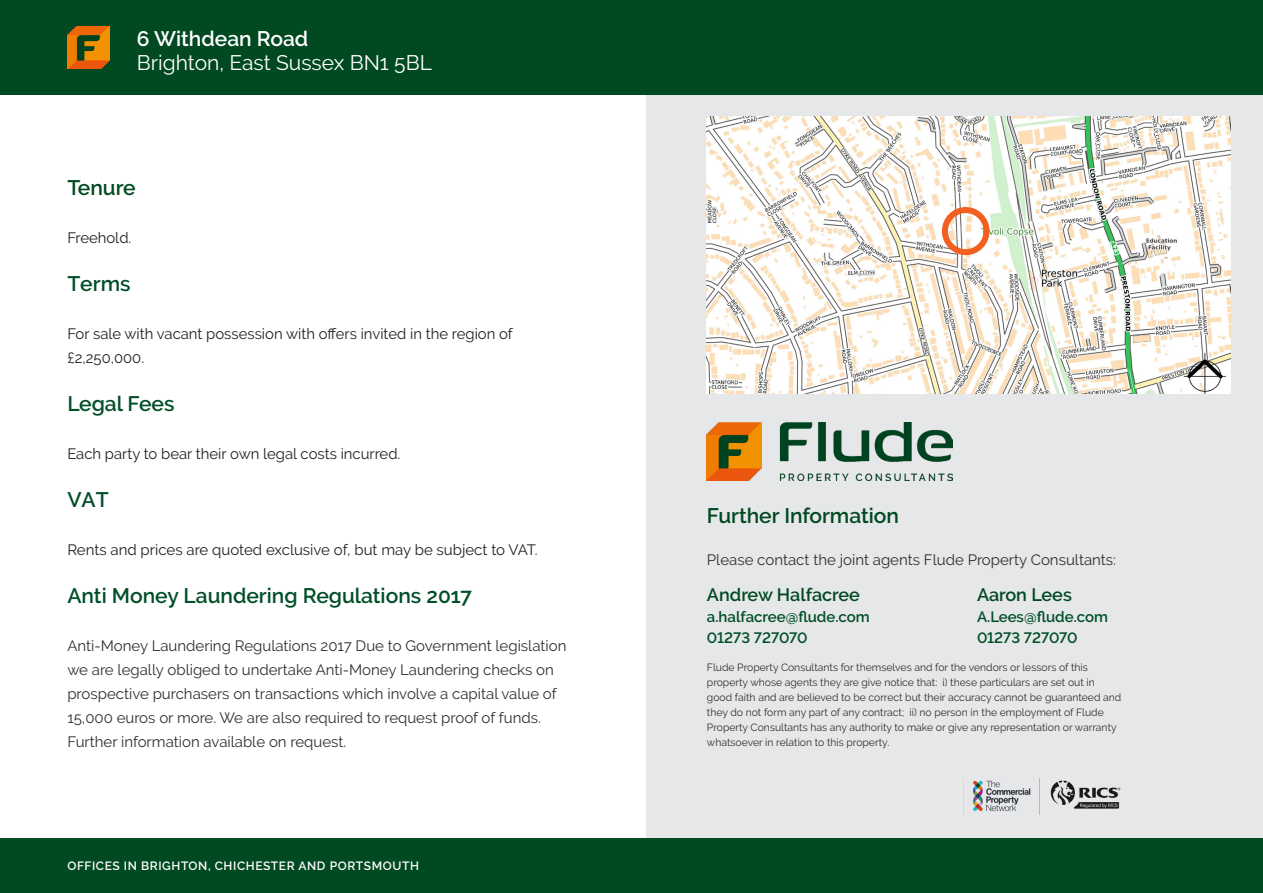
<style>
.page{position:relative;width:1263px;height:893px;background:#fff}
.page>*{position:absolute;margin:0;border:0;box-sizing:border-box;transform-origin:0 0}
.Flude_-_Standard_Par{font:600 21px "Raleway";color:#004f28}
.t1{font:21px "Raleway";color:#fff}
.Flude_-_Sub_Header{font:600 21px "Raleway";color:#004921}
.t2{font:600 21px "Raleway";color:#fff}
.Flude_-_Sub_Header-2{font:600 21px "Raleway";color:#004f28}
.Flude_-_Standard_Par-2{font:600 18px "Raleway";color:#004921}
.Flude_-_Standard_Par-3{font:15px/24px "Raleway";color:#312f30}
.Flude_-_Standard_Par-4{font:15px/24px "Raleway";color:#231f20}
.Flude_-_Standard_Par-5{font:600 15px "Raleway";color:#004f28}
.t3{font:600 12px "Raleway";letter-spacing:.05em;color:#fff}
.Flude_-_Standard_Par-6{font:10.5px/15px "Raleway";color:#312f30}
</style>
<div class="page">
<div style="left:646px;top:95px;width:617px;height:747px;background:#e6e7e9"></div>
<div style="left:0;top:838px;width:1263px;height:55px;background:#004921"></div>
<div style="left:0;top:0;width:1263px;height:95px;background:#004921"></div>
<img style="left:707px;top:423px;width:246px;height:57px">
<img style="left:67px;top:26px;width:43px;height:42px">
<img style="left:1050px;top:780px;width:71px;height:29px">
<img style="left:963px;top:779px;width:77px;height:35px">
<img style="left:707px;top:117px;width:524px;height:276px">
<div style="left:942px;top:207px;width:47px;height:48px;border:6px solid #f26021;border-radius:50%"></div>
<p class="t2" style="left:137px;top:27px;width:173px">6 Withdean Road</p>
<p class="t1" style="left:137px;top:50px;width:297px">Brighton, East Sussex BN1 5BL</p>
<p class="Flude_-_Sub_Header" style="left:67px;top:175px;width:70px">Tenure</p>
<p class="Flude_-_Standard_Par-4" style="left:67px;top:225px;width:66px">Freehold.</p>
<p class="Flude_-_Sub_Header-2" style="left:67px;top:271px;width:65px">Terms</p>
<p class="Flude_-_Standard_Par-4" style="left:67px;top:321px;width:447px">For sale with vacant possession with offers invited in the region of £2,250,000.</p>
<p class="Flude_-_Standard_Par" style="left:67px;top:391px;width:109px">Legal Fees</p>
<p class="Flude_-_Standard_Par-4" style="left:67px;top:441px;width:334px">Each party to bear their own legal costs incurred.</p>
<p class="Flude_-_Standard_Par" style="left:67px;top:487px;width:43px">VAT</p>
<p class="Flude_-_Standard_Par-4" style="left:67px;top:537px;width:472px">Rents and prices are quoted exclusive of, but may be subject to VAT.</p>
<p class="Flude_-_Standard_Par" style="left:67px;top:583px;width:406px">Anti Money Laundering Regulations 2017</p>
<p class="Flude_-_Standard_Par-3" style="left:67px;top:633px;width:500px">Anti-Money Laundering Regulations 2017 Due to Government legislation we are legally obliged to undertake Anti-Money Laundering checks on prospective purchasers on transactions which involve a capital value of 15,000 euros or more. We are also required to request proof of funds.<br>Further information available on request.</p>
<p class="t3" style="left:67px;top:858px;width:353px">OFFICES IN BRIGHTON, CHICHESTER AND PORTSMOUTH</p>
<p class="Flude_-_Sub_Header" style="left:707px;top:503px;width:194px">Further Information</p>
<p class="Flude_-_Standard_Par-3" style="left:707px;top:548px;width:411px">Please contact the joint agents Flude Property Consultants:</p>
<p class="Flude_-_Standard_Par-2" style="left:707px;top:584px;width:154px">Andrew Halfacree</p>
<p class="Flude_-_Standard_Par-2" style="left:977px;top:584px;width:96px">Aaron Lees</p>
<p class="Flude_-_Standard_Par-5" style="left:707px;top:608px;width:164px">a.halfacree@flude.com</p>
<p class="Flude_-_Standard_Par-5" style="left:977px;top:608px;width:133px">A.Lees@flude.com</p>
<p class="Flude_-_Standard_Par-5" style="left:707px;top:629px;width:102px">01273 727070</p>
<p class="Flude_-_Standard_Par-5" style="left:977px;top:629px;width:102px">01273 727070</p>
<p class="Flude_-_Standard_Par-6" style="left:707px;top:660px;width:416px">Flude Property Consultants for themselves and for the vendors or lessors of this property whose agents they are give notice that: i) these particulars are set out in good faith and are believed to be correct but their accuracy cannot be guaranteed and they do not form any part of any contract; ii) no person in the employment of Flude Property Consultants has any authority to make or give any representation or warranty whatsoever in relation to this property.</p>
</div>
